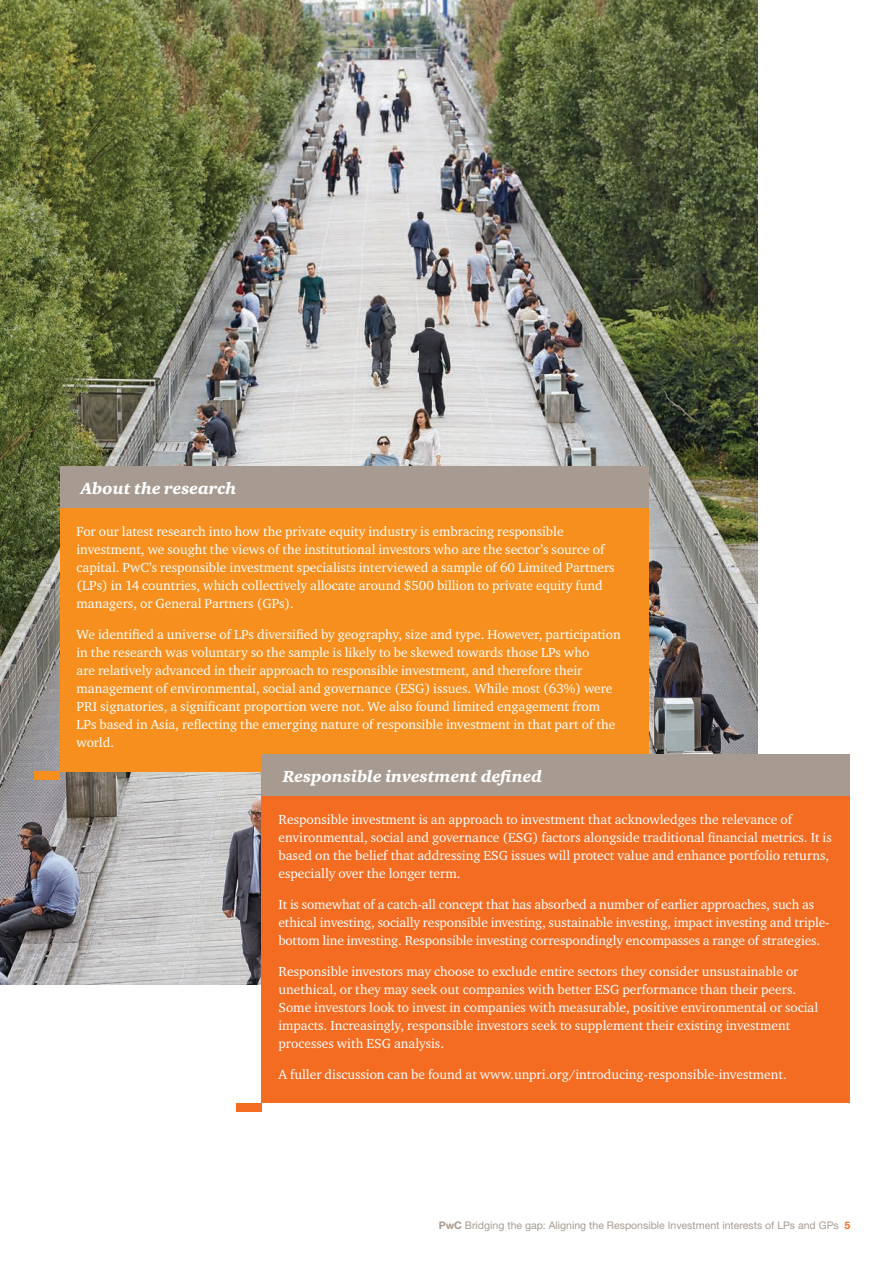
<style>
.page{position:relative;width:893px;height:1263px;background:#fff}
.page>*{position:absolute;margin:0;border:0;box-sizing:border-box;transform-origin:0 0}
.t1{font:16.5px "Charter ITC Blac Ital";color:#fff}
.t2{font:13.5px/18px "Charter ITC";color:#fff}
.t3{font:10.5px "Helvetica Neue";color:#a79b91}
.s1{font-weight:700}
.s2{font-weight:700;color:#f36c21}
</style>
<div class="page">
<img style="left:0;top:0;width:758px;height:985px">
<div style="left:60px;top:466px;width:588px;height:43px;background:#a79b91"></div>
<div style="left:60px;top:508px;width:588px;height:264px;background:#f68f1e"></div>
<div style="left:34px;top:772px;width:26px;height:8px;background:#f68f1e"></div>
<div style="left:236px;top:1103px;width:25px;height:8px;background:#f36c21"></div>
<div style="left:261px;top:755px;width:589px;height:42px;background:#a79b91"></div>
<div style="left:261px;top:796px;width:589px;height:307px;background:#f36c21"></div>
<p class="t1" style="left:81px;top:478px;width:157px">About the research</p>
<p class="t2" style="left:77px;top:522px;width:540px">For our latest research into how the private equity industry is embracing responsible investment, we sought the views of the institutional investors who are the sector’s source of capital. PwC’s responsible investment specialists interviewed a sample of 60 Limited Partners (LPs) in 14 countries, which collectively allocate around $500 billion to private equity fund managers, or General Partners (GPs).</p>
<p class="t2" style="left:77px;top:625px;width:546px">We identified a universe of LPs diversified by geography, size and type. However, participation in the research was voluntary so the sample is likely to be skewed towards those LPs who<br>are relatively advanced in their approach to responsible investment, and therefore their management of environmental, social and governance (ESG) issues. While most (63%) were PRI signatories, a significant proportion were not. We also found limited engagement from LPs based in Asia, reflecting the emerging nature of responsible investment in that part of the world.</p>
<p class="t1" style="left:283px;top:766px;width:261px">Responsible investment defined</p>
<p class="t2" style="left:279px;top:810px;width:555px">Responsible investment is an approach to investment that acknowledges the relevance of environmental, social and governance (ESG) factors alongside traditional financial metrics. It is based on the belief that addressing ESG issues will protect value and enhance portfolio returns, especially over the longer term.</p>
<p class="t2" style="left:279px;top:895px;width:552px">It is somewhat of a catch-all concept that has absorbed a number of earlier approaches, such as ethical investing, socially responsible investing, sustainable investing, impact investing and triple&shy;bottom line investing. Responsible investing correspondingly encompasses a range of strategies.</p>
<p class="t2" style="left:279px;top:962px;width:541px">Responsible investors may choose to exclude entire sectors they consider unsustainable or unethical, or they may seek out companies with better ESG performance than their peers.<br>Some investors look to invest in companies with measurable, positive environmental or social impacts. Increasingly, responsible investors seek to supplement their existing investment processes with ESG analysis.</p>
<p class="t2" style="left:279px;top:1065px;width:510px">A fuller discussion can be found at www.unpri.org/introducing-responsible-investment.</p>
<p class="t3" style="left:439px;top:1219px;width:413px"><span class="s1">PwC</span> Bridging the gap: Aligning the Responsible Investment interests of LPs and GPs <span class="s2">5</span></p>
</div>
